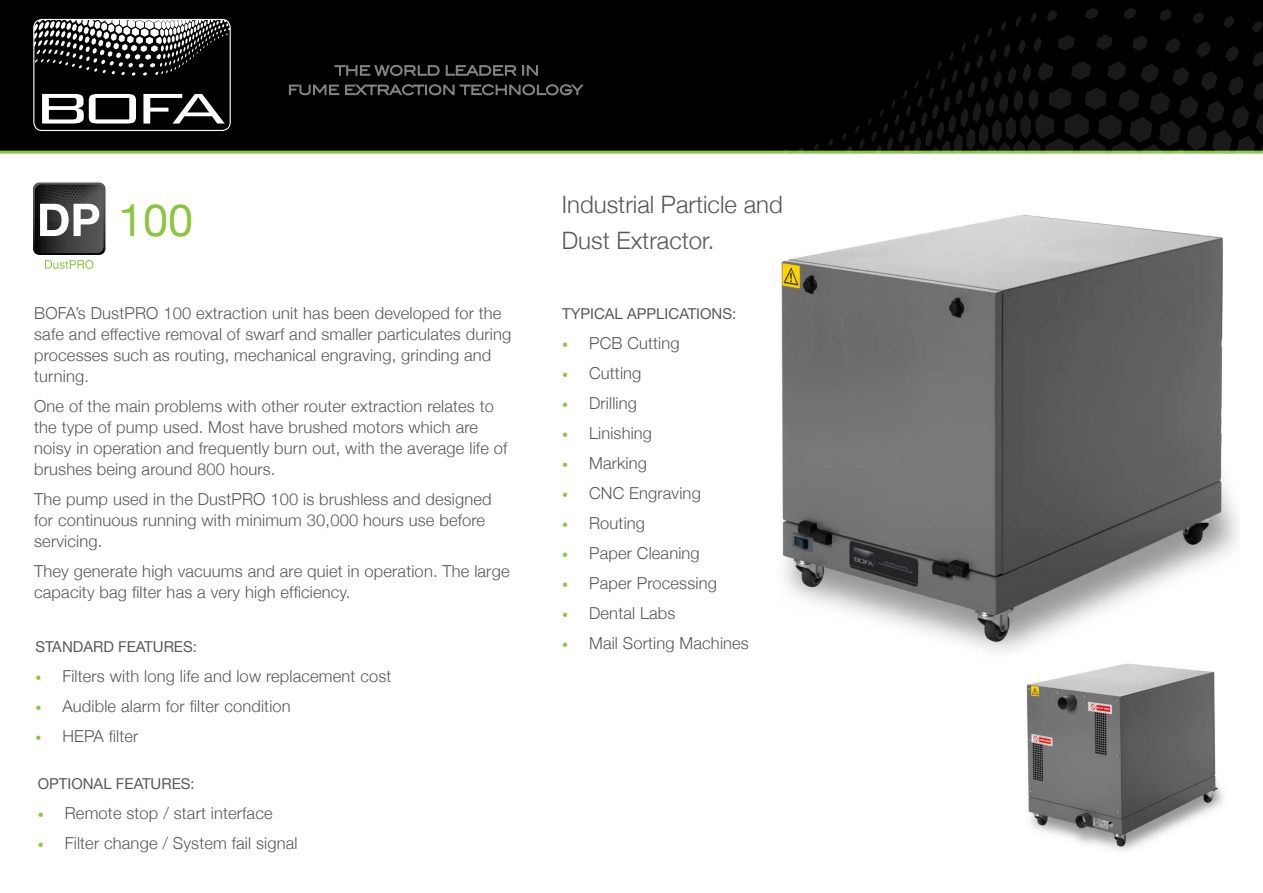
<style>
.page{position:relative;width:1263px;height:893px;background:#fff}
.page>*{position:absolute;margin:0;border:0;box-sizing:border-box;transform-origin:0 0}
.t1{font:45px "Helvetica Neue";color:#8cc63f}
.t2{font:300 24px/36px "Helvetica Neue";color:#58595b}
.t3{font:300 16.5px/21px "Helvetica Neue";letter-spacing:.01em;color:#58595b}
.t4{font:15px "Helvetica Neue";color:#58595b}
.s1{font-weight:400;font-size:12px;color:#8cc63f}
</style>
<div class="page">
<div style="left:0;top:0;width:1263px;height:154px;background:#000"></div>
<svg style="left:334px;top:64px;width:204px;height:13px;background:#2d2d2f"></svg>
<svg style="left:289px;top:83px;width:295px;height:13px;background:#2c2c2d"></svg>
<svg style="left:34px;top:19px;width:196px;height:109px"></svg>
<div style="left:33px;top:19px;width:198px;height:112px;border:1px solid #fff;border-radius:8px"></div>
<svg style="left:777px;top:7px;width:486px;height:147px;background:#080906"></svg>
<img style="left:780px;top:214px;width:459px;height:438px">
<svg style="left:33px;top:183px;width:72px;height:86px"></svg>
<img style="left:1026px;top:663px;width:197px;height:188px">
<h1 class="t1" style="left:118px;top:193px;width:77px">100</h1>
<p class="t3" style="left:34px;top:303px;width:478px">BOFA’s DustPRO 100 extraction unit has been developed for the safe and effective removal of swarf and smaller particulates during processes such as routing, mechanical engraving, grinding and turning.</p>
<p class="t3" style="left:34px;top:396px;width:475px">One of the main problems with other router extraction relates to the type of pump used. Most have brushed motors which are noisy in operation and frequently burn out, with the average life of brushes being around 800 hours.</p>
<p class="t3" style="left:34px;top:489px;width:459px">The pump used in the DustPRO 100 is brushless and designed for continuous running with minimum 30,000 hours use before servicing.</p>
<p class="t3" style="left:34px;top:561px;width:477px">They generate high vacuums and are quiet in operation. The large capacity bag filter has a very high efficiency.</p>
<p class="t4" style="left:35px;top:638px;width:163px">STANDARD FEATURES:</p>
<p class="t3" style="left:35px;top:666px;width:358px"><span class="s1">•</span> Filters with long life and low replacement cost</p>
<p class="t3" style="left:35px;top:696px;width:257px"><span class="s1">•</span> Audible alarm for filter condition</p>
<p class="t3" style="left:35px;top:726px;width:105px"><span class="s1">•</span> HEPA filter</p>
<p class="t4" style="left:38px;top:774px;width:158px">OPTIONAL FEATURES:</p>
<p class="t3" style="left:38px;top:802px;width:236px"><span class="s1">•</span> Remote stop / start interface</p>
<p class="t3" style="left:38px;top:832px;width:261px"><span class="s1">•</span> Filter change / System fail signal</p>
<h2 class="t2" style="left:562px;top:186px;width:222px">Industrial Particle and<br>Dust Extractor.</h2>
<p class="t4" style="left:562px;top:305px;width:176px">TYPICAL APPLICATIONS:</p>
<p class="t3" style="left:562px;top:333px;width:119px"><span class="s1">•</span> PCB Cutting</p>
<p class="t3" style="left:562px;top:363px;width:81px"><span class="s1">•</span> Cutting</p>
<p class="t3" style="left:562px;top:393px;width:76px"><span class="s1">•</span> Drilling</p>
<p class="t3" style="left:562px;top:423px;width:92px"><span class="s1">•</span> Linishing</p>
<p class="t3" style="left:562px;top:453px;width:86px"><span class="s1">•</span> Marking</p>
<p class="t3" style="left:562px;top:483px;width:140px"><span class="s1">•</span> CNC Engraving</p>
<p class="t3" style="left:562px;top:513px;width:85px"><span class="s1">•</span> Routing</p>
<p class="t3" style="left:562px;top:543px;width:139px"><span class="s1">•</span> Paper Cleaning</p>
<p class="t3" style="left:562px;top:573px;width:156px"><span class="s1">•</span> Paper Processing</p>
<p class="t3" style="left:562px;top:603px;width:115px"><span class="s1">•</span> Dental Labs</p>
<p class="t3" style="left:562px;top:633px;width:188px"><span class="s1">•</span> Mail Sorting Machines</p>
</div>
